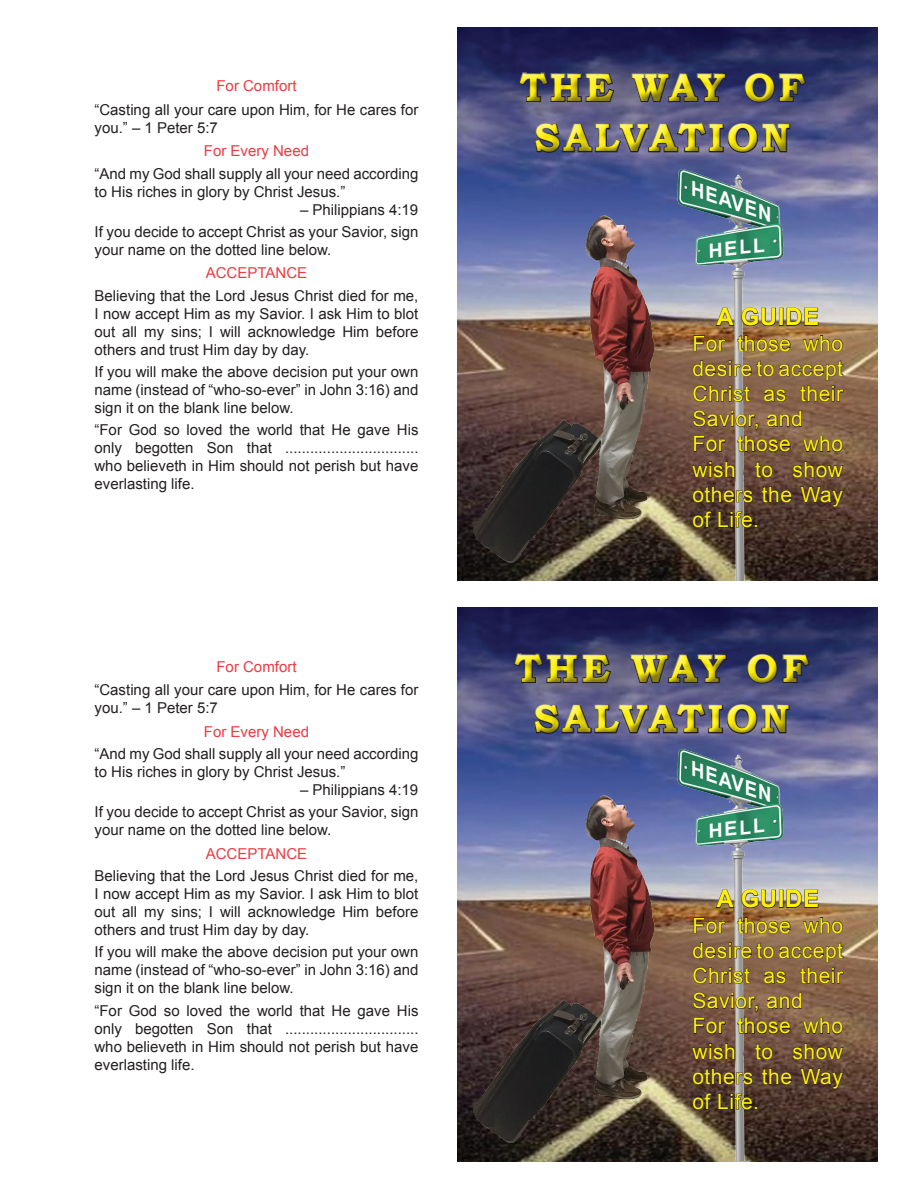
<style>
.page{position:relative;width:918px;height:1188px;background:#fff}
.page>*{position:absolute;margin:0;border:0;box-sizing:border-box;transform-origin:0 0}
.t1{font:700 39px/50.4px "Bookman Old Style";letter-spacing:.08em;color:#ffef09;text-align:center}
.t2{font:700 24px "Arial";letter-spacing:.025em;color:#ffef09}
.t3{font:21px/25.2px "Arial";letter-spacing:.025em;color:#ffef09}
.t4{font:italic 700 19.5px "Arial";color:#fff}
.t5{font:700 19.5px "Arial";color:#fff}
.t6{font:15px/18px "Arial";color:#231f20;text-align:justify}
.t7{font:15px "Arial";color:#ee3a41}
</style>
<div class="page">
<img style="left:458px;top:608px;width:420px;height:553px">
<div style="left:503px;top:642px;width:313px;height:99px;background:#fff;opacity:.55"></div>
<div style="left:505px;top:647px;width:316px;height:98px;background:#231f20;opacity:.55"></div>
<img style="left:661px;top:742px;width:161px;height:419px">
<img style="left:469px;top:790px;width:191px;height:357px">
<svg style="left:715px;top:889px;width:20px;height:19px"></svg>
<svg style="left:741px;top:889px;width:35px;height:19px"></svg>
<div style="left:779px;top:890px;width:4px;height:18px;border:1px solid #231f20"></div>
<svg style="left:786px;top:889px;width:33px;height:19px"></svg>
<svg style="left:693px;top:917px;width:33px;height:17px"></svg>
<svg style="left:737px;top:917px;width:54px;height:17px"></svg>
<svg style="left:803px;top:917px;width:40px;height:19px"></svg>
<svg style="left:692px;top:942px;width:152px;height:42px;background:#725846"></svg>
<svg style="left:693px;top:992px;width:150px;height:45px;background:#725746"></svg>
<svg style="left:691px;top:1043px;width:153px;height:67px;background:#543e36"></svg>
<img style="left:458px;top:27px;width:420px;height:554px">
<img style="left:661px;top:162px;width:161px;height:418px">
<img style="left:469px;top:209px;width:191px;height:357px">
<svg style="left:715px;top:307px;width:20px;height:19px"></svg>
<svg style="left:741px;top:307px;width:35px;height:19px"></svg>
<div style="left:779px;top:308px;width:4px;height:18px;border:1px solid #231f20"></div>
<svg style="left:786px;top:307px;width:33px;height:19px"></svg>
<svg style="left:693px;top:335px;width:33px;height:17px"></svg>
<svg style="left:737px;top:335px;width:54px;height:17px"></svg>
<svg style="left:803px;top:335px;width:40px;height:19px"></svg>
<svg style="left:692px;top:360px;width:152px;height:42px;background:#725846"></svg>
<svg style="left:693px;top:410px;width:150px;height:45px;background:#725746"></svg>
<svg style="left:691px;top:461px;width:153px;height:67px;background:#553e36"></svg>
<div style="left:508px;top:61px;width:304px;height:99px;background:#fff;opacity:.55"></div>
<div style="left:510px;top:66px;width:307px;height:98px;background:#231f20;opacity:.55"></div>
<p class="t7" style="left:216px;top:76px;width:82px">For Comfort</p>
<p class="t6" style="left:95px;top:101px;width:325px">“Casting all your care upon Him, for He cares for you.” – 1 Peter 5:7</p>
<p class="t7" style="left:204px;top:141px;width:107px">For Every Need</p>
<p class="t6" style="left:95px;top:164px;width:325px">“And my God shall supply all your need according to His riches in glory by Christ Jesus.”</p>
<p class="t6" style="left:95px;top:198px;width:325px;line-height:22.4px;text-align:right">– Philippians 4:19<br>If you decide to accept Christ as your Savior, sign</p>
<p class="t6" style="left:95px;top:241px;width:238px">your name on the dotted line below.</p>
<p class="t7" style="left:206px;top:263px;width:103px">ACCEPTANCE</p>
<p class="t6" style="left:95px;top:286px;width:325px">Believing that the Lord Jesus Christ died for me, I now accept Him as my Savior. I ask Him to blot out all my sins; I will acknowledge Him before others and trust Him day by day.</p>
<p class="t6" style="left:95px;top:363px;width:325px">If you will make the above decision put your own name (instead of “who-so-ever” in John 3:16) and sign it on the blank line below.</p>
<p class="t6" style="left:95px;top:421px;width:326px">“For God so loved the world that He gave His only begotten Son that ................................ who believeth in Him should not perish but have everlasting life.</p>
<p class="t7" style="left:216px;top:657px;width:82px">For Comfort</p>
<p class="t6" style="left:95px;top:681px;width:325px">“Casting all your care upon Him, for He cares for you.” – 1 Peter 5:7</p>
<p class="t7" style="left:204px;top:722px;width:107px">For Every Need</p>
<p class="t6" style="left:95px;top:745px;width:325px">“And my God shall supply all your need according to His riches in glory by Christ Jesus.”</p>
<p class="t6" style="left:95px;top:779px;width:325px;line-height:22.4px;text-align:right">– Philippians 4:19<br>If you decide to accept Christ as your Savior, sign</p>
<p class="t6" style="left:95px;top:821px;width:238px">your name on the dotted line below.</p>
<p class="t7" style="left:206px;top:844px;width:103px">ACCEPTANCE</p>
<p class="t6" style="left:95px;top:867px;width:325px">Believing that the Lord Jesus Christ died for me, I now accept Him as my Savior. I ask Him to blot out all my sins; I will acknowledge Him before others and trust Him day by day.</p>
<p class="t6" style="left:95px;top:943px;width:325px">If you will make the above decision put your own name (instead of “who-so-ever” in John 3:16) and sign it on the blank line below.</p>
<p class="t6" style="left:95px;top:1002px;width:326px">“For God so loved the world that He gave His only begotten Son that ................................ who believeth in Him should not perish but have everlasting life.</p>
<h1 class="t1" style="left:520px;top:62px;width:286px">THE WAY OF<br>SALVATION</h1>
<h3 class="t4" style="left:698px;top:176px;width:86px;rotate:19deg">HEAVEN</h3>
<h3 class="t5" style="left:707px;top:238px;width:58px;rotate:-6deg">HELL</h3>
<h2 class="t2" style="left:716px;top:301px;width:104px">A GUIDE</h2>
<h3 class="t3" style="left:692px;top:331px;width:152px">For those who desire to accept<br>Christ as their<br>Savior, and<br>For those who wish to show others the Way of Life.</h3>
<h1 class="t1" style="left:515px;top:643px;width:295px">THE WAY OF<br>SALVATION</h1>
<h3 class="t4" style="left:698px;top:757px;width:86px;rotate:19deg">HEAVEN</h3>
<h3 class="t5" style="left:707px;top:818px;width:58px;rotate:-6deg">HELL</h3>
<h2 class="t2" style="left:716px;top:883px;width:104px">A GUIDE</h2>
<h3 class="t3" style="left:692px;top:913px;width:152px">For those who desire to accept<br>Christ as their<br>Savior, and<br>For those who wish to show others the Way of Life.</h3>
</div>
